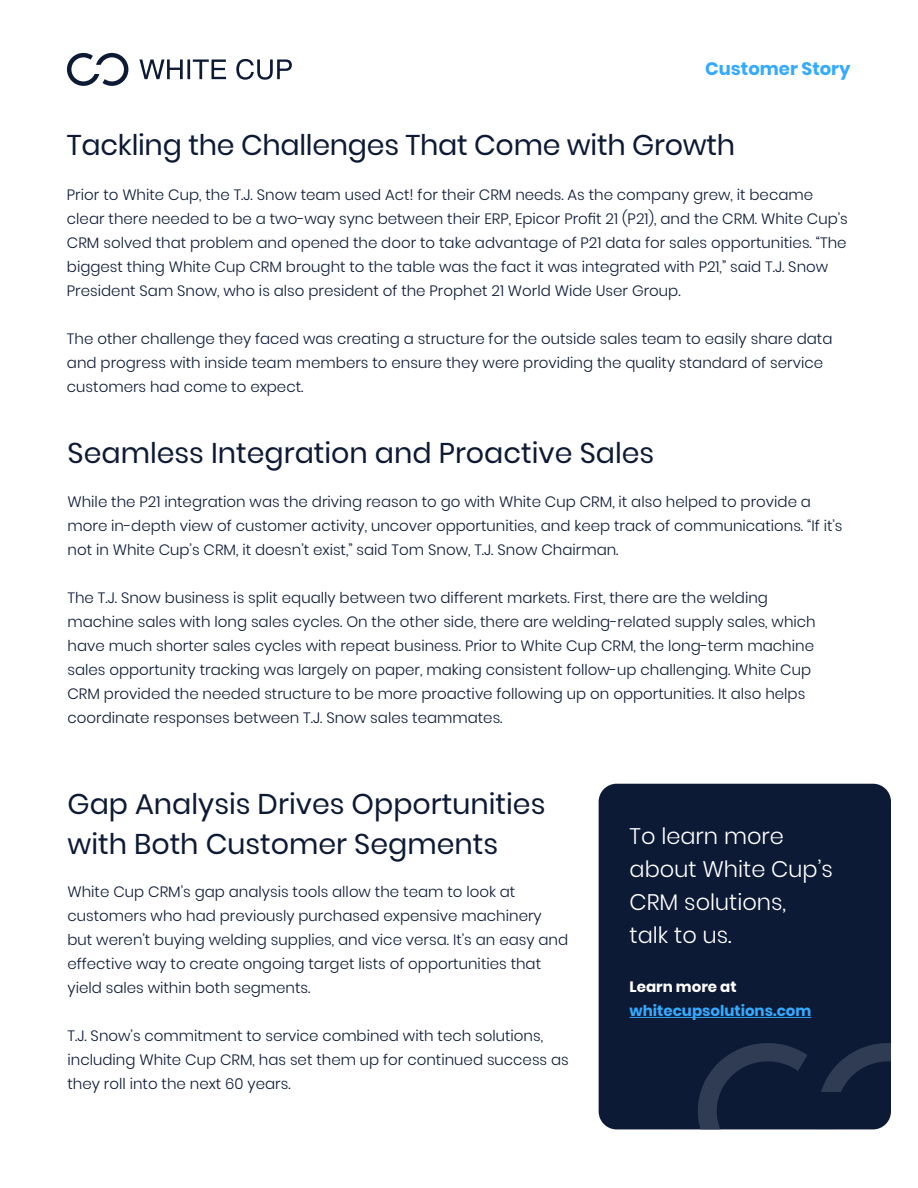
<style>
.page{position:relative;width:918px;height:1188px;background:#fff}
.page>*{position:absolute;margin:0;border:0;box-sizing:border-box;transform-origin:0 0}
.t1{font:28.5px/40.5px "Poppins";color:#0c1a35}
.t2{font:300 22.5px/33px "Poppins";color:#fff}
.t3{font:700 18px "Poppins";color:#35aaff}
.t4{font:300 15px/24px "Poppins";color:#0c1a35}
.t5{font:700 15px/24px "Poppins";color:#35aaff}
.s1{color:#fff}
</style>
<div class="page">
<svg style="left:67px;top:53px;width:61px;height:33px"></svg>
<svg style="left:139px;top:59px;width:153px;height:21px"></svg>
<div style="left:599px;top:784px;width:292px;height:345px;background:#0c1a35;border-radius:18px"></div>
<svg style="left:698px;top:1043px;width:193px;height:86px"></svg>
<hr style="left:630px;top:1017px;width:181px;height:1px;background:#35aaff">
<p class="t3" style="left:705px;top:59px;width:147px">Customer Story</p>
<p class="t1" style="left:67px;top:125px;width:670px">Tackling the Challenges That Come with Growth</p>
<p class="t4" style="left:67px;top:183px;width:782px">Prior to White Cup, the T.J. Snow team used Act! for their CRM needs. As the company grew, it became clear there needed to be a two-way sync between their ERP, Epicor Profit 21 (P21), and the CRM. White Cup’s CRM solved that problem and opened the door to take advantage of P21 data for sales opportunities. “The biggest thing White Cup CRM brought to the table was the fact it was integrated with P21,” said T.J. Snow President Sam Snow, who is also president of the Prophet 21 World Wide User Group.</p>
<p class="t4" style="left:67px;top:327px;width:767px">The other challenge they faced was creating a structure for the outside sales team to easily share data and progress with inside team members to ensure they were providing the quality standard of service customers had come to expect.</p>
<p class="t1" style="left:68px;top:433px;width:588px">Seamless Integration and Proactive Sales</p>
<p class="t4" style="left:68px;top:489px;width:777px">While the P21 integration was the driving reason to go with White Cup CRM, it also helped to provide a more in-depth view of customer activity, uncover opportunities, and keep track of communications. “If it’s not in White Cup’s CRM, it doesn’t exist,” said Tom Snow, T.J. Snow Chairman.</p>
<p class="t4" style="left:68px;top:585px;width:750px">The T.J. Snow business is split equally between two different markets. First, there are the welding machine sales with long sales cycles. On the other side, there are welding-related supply sales, which have much shorter sales cycles with repeat business. Prior to White Cup CRM, the long-term machine sales opportunity tracking was largely on paper, making consistent follow-up challenging. White Cup CRM provided the needed structure to be more proactive following up on opportunities. It also helps coordinate responses between T.J. Snow sales teammates.</p>
<p class="t1" style="left:68px;top:784px;width:480px">Gap Analysis Drives Opportunities with Both Customer Segments</p>
<p class="t4" style="left:68px;top:879px;width:502px">White Cup CRM’s gap analysis tools allow the team to look at customers who had previously purchased expensive machinery but weren’t buying welding supplies, and vice versa. It’s an easy and effective way to create ongoing target lists of opportunities that yield sales within both segments.</p>
<p class="t4" style="left:68px;top:1023px;width:503px">T.J. Snow’s commitment to service combined with tech solutions, including White Cup CRM, has set them up for continued success as they roll into the next 60 years.</p>
<p class="t2" style="left:630px;top:820px;width:205px">To learn more about White Cup’s<br>CRM solutions,<br>talk to us.</p>
<p class="t5" style="left:630px;top:975px;width:183px"><span class="s1">Learn more at </span>whitecupsolutions.com</p>
</div>
